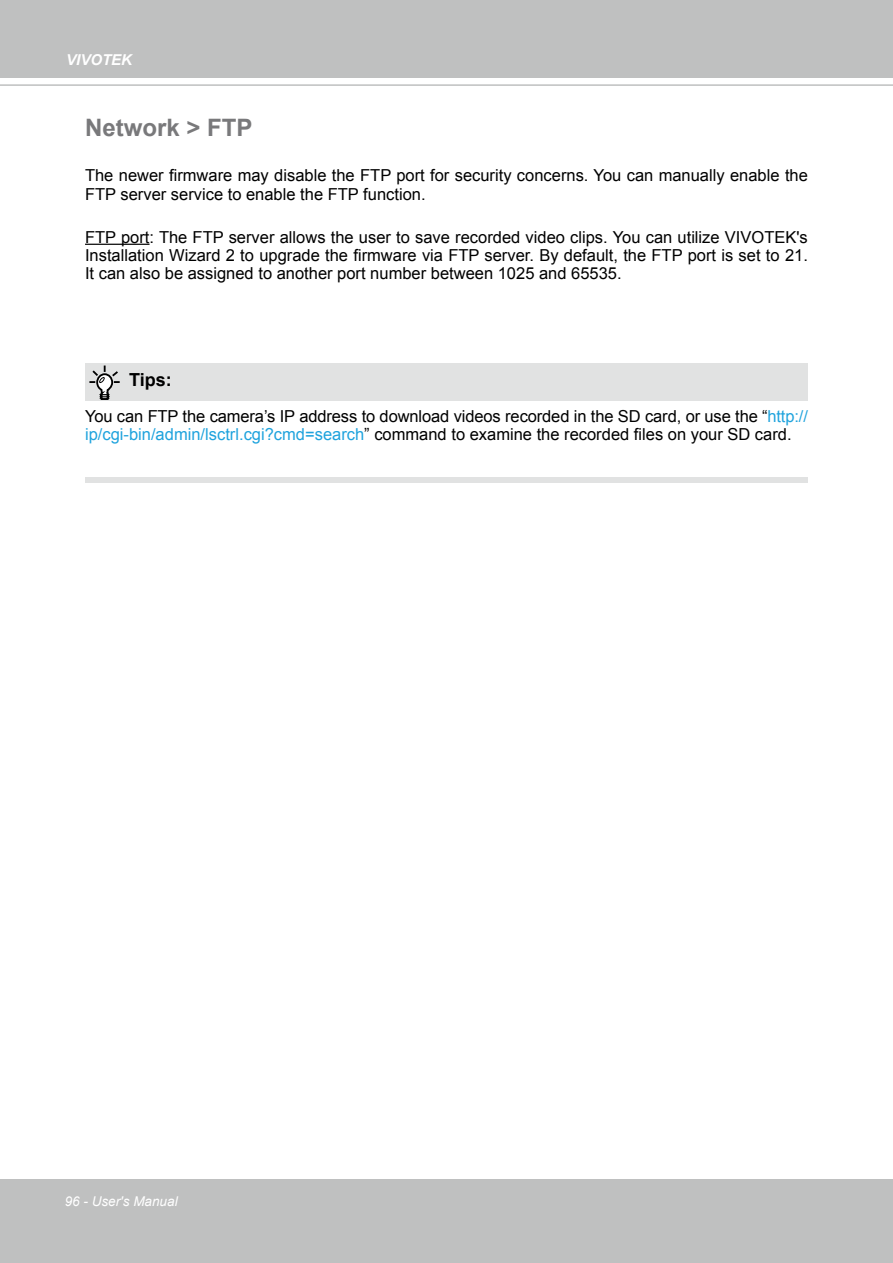
<style>
.page{position:relative;width:893px;height:1263px;background:#fff}
.page>*{position:absolute;margin:0;border:0;box-sizing:border-box;transform-origin:0 0}
.t1{font:700 24px "Arial";color:#79797b}
.t2{font:700 18px "Arial";color:#000}
.t3{font:16.5px/18px "Arial";color:#000}
.t4{font:italic 700 15px "Arial";color:#fff}
.t5{font:italic 13.5px "Arial";color:#fff}
.s1{color:#1fa3dd}
</style>
<div class="page">
<div style="left:0;top:0;width:893px;height:77px;background:#bfc0c0"></div>
<div style="left:0;top:1179px;width:893px;height:84px;background:#bfc0c0"></div>
<hr style="left:0;top:85px;width:893px;height:1px;background:#9fa0a0">
<div style="left:85px;top:364px;width:723px;height:37px;background:#e1e2e2"></div>
<svg style="left:89px;top:365px;width:31px;height:35px"></svg>
<div style="left:85px;top:477px;width:723px;height:6px;background:#e1e2e2"></div>
<hr style="left:85px;top:244px;width:65px;height:1px;background:#000">
<p class="t4" style="left:66px;top:49px;width:67px">VIVOTEK</p>
<h1 class="t1" style="left:85px;top:112px;width:169px">Network &gt; FTP</h1>
<p class="t3" style="left:85px;top:166px;width:724px;line-height:18.8px">The newer firmware may disable the FTP port for security concerns. You can manually enable the<br>FTP server service to enable the FTP function.</p>
<p class="t3" style="left:85px;top:228px;width:724px;text-align:justify">FTP port: The FTP server allows the user to save recorded video clips. You can utilize VIVOTEK's Installation Wizard 2 to upgrade the firmware via FTP server. By default, the FTP port is set to 21.<br>It can also be assigned to another port number between 1025 and 65535.</p>
<p class="t2" style="left:129px;top:368px;width:44px">Tips:</p>
<p class="t3" style="left:85px;top:407px;width:724px">You can FTP the camera’s IP address to download videos recorded in the SD card, or use the “<span class="s1">http:// ip/cgi-bin/admin/lsctrl.cgi?cmd=search</span>” command to examine the recorded files on your SD card.</p>
<p class="t5" style="left:65px;top:1193px;width:114px">96 - User's Manual</p>
</div>
